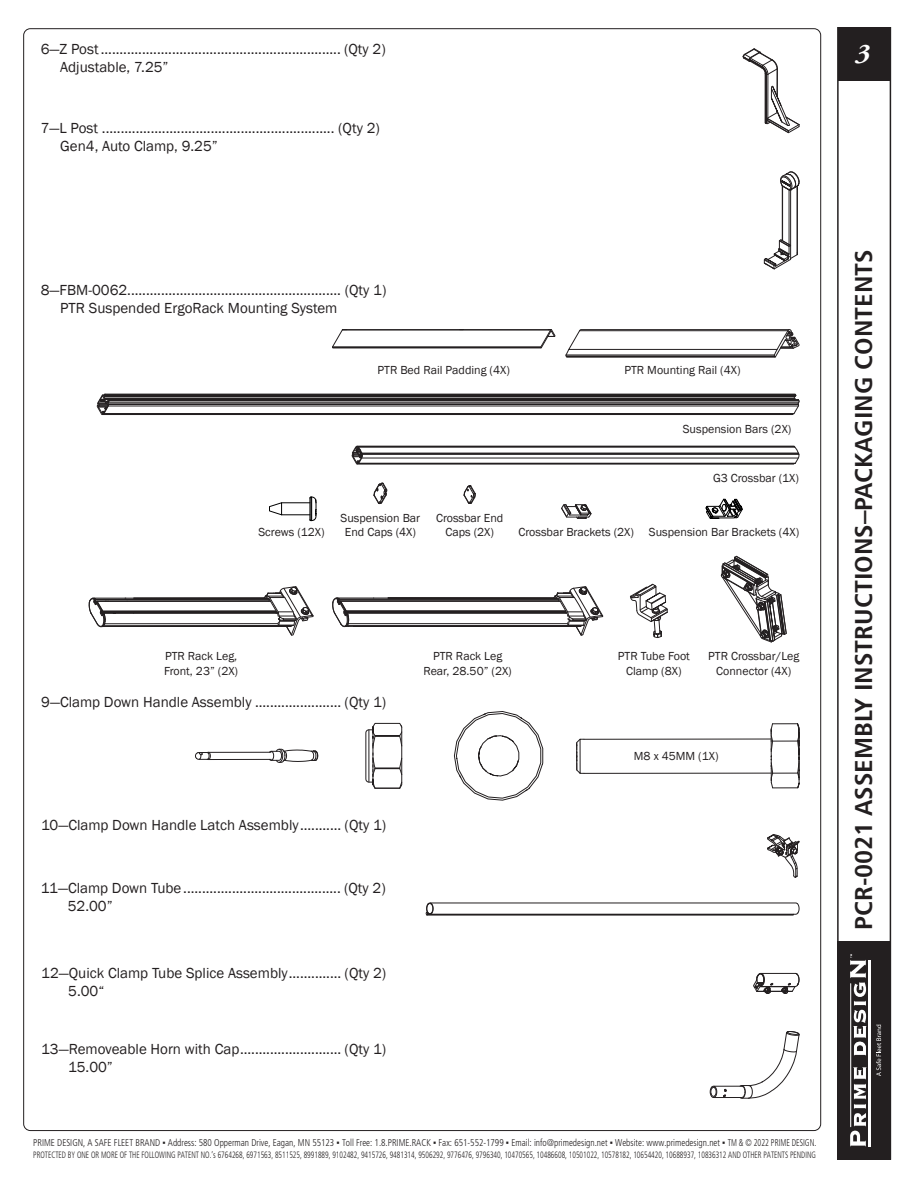
<style>
.page{position:relative;width:918px;height:1188px;background:#fff}
.page>*{position:absolute;margin:0;border:0;box-sizing:border-box;transform-origin:0 0}
.t1{font:italic 700 27px "Adobe Garamond Pro";color:#fff}
.t2{font:700 condensed 24.3px "Frutiger LT Std";color:#231f20;scale:1.11 1}
.t3{font:15px/18px "Franklin Gothic";color:#231f20}
.t4{font:12px/14.4px "Franklin Gothic";color:#231f20;text-align:center}
.t5{font:300 condensed 9.9px "Frutiger LT Std";color:#231f20;scale:.93 1}
.t6{font:300 condensed 9.15px "Frutiger LT Std";color:#231f20;scale:.81 1}
.s1{font-family:"Franklin Gothic";font-weight:400;font-stretch:normal}
.s2{font-family:"Arial";font-weight:400;font-stretch:normal}
</style>
<div class="page">
<svg style="left:837px;top:27px;width:54px;height:914px"></svg>
<div style="left:837px;top:941px;width:54px;height:219px;background:#231f20"></div>
<hr style="left:869px;top:960px;width:2px;height:186px;background:#fff">
<svg style="left:850px;top:1067px;width:16px;height:79px"></svg>
<hr style="left:850px;top:983px;width:1px;height:144px;background:#fff">
<svg style="left:850px;top:954px;width:16px;height:101px"></svg>
<svg style="left:876px;top:1025px;width:5px;height:51px"></svg>
<svg style="left:764px;top:172px;width:35px;height:98px"></svg>
<svg style="left:743px;top:28px;width:57px;height:106px"></svg>
<svg style="left:566px;top:329px;width:233px;height:28px"></svg>
<svg style="left:332px;top:329px;width:223px;height:19px"></svg>
<svg style="left:352px;top:446px;width:447px;height:18px"></svg>
<svg style="left:97px;top:394px;width:702px;height:21px"></svg>
<svg style="left:464px;top:485px;width:12px;height:19px"></svg>
<svg style="left:374px;top:483px;width:13px;height:22px"></svg>
<svg style="left:269px;top:497px;width:48px;height:24px"></svg>
<svg style="left:706px;top:498px;width:37px;height:21px"></svg>
<svg style="left:561px;top:504px;width:30px;height:15px"></svg>
<svg style="left:720px;top:556px;width:66px;height:87px"></svg>
<svg style="left:630px;top:584px;width:37px;height:54px"></svg>
<svg style="left:333px;top:586px;width:270px;height:50px"></svg>
<svg style="left:753px;top:973px;width:46px;height:21px"></svg>
<svg style="left:710px;top:1031px;width:90px;height:67px"></svg>
<svg style="left:767px;top:834px;width:33px;height:44px"></svg>
<svg style="left:426px;top:903px;width:373px;height:12px"></svg>
<svg style="left:89px;top:586px;width:224px;height:50px"></svg>
<svg style="left:195px;top:752px;width:16px;height:8px"></svg>
<hr style="left:208px;top:752px;width:63px;height:1px;background:#231f20">
<hr style="left:208px;top:759px;width:63px;height:1px;background:#231f20">
<svg style="left:269px;top:749px;width:49px;height:14px"></svg>
<hr style="left:584px;top:739px;width:187px;height:1px;background:#231f20">
<svg style="left:576px;top:739px;width:8px;height:35px"></svg>
<hr style="left:584px;top:773px;width:187px;height:1px;background:#231f20">
<svg style="left:771px;top:723px;width:29px;height:66px"></svg>
<svg style="left:454px;top:711px;width:89px;height:89px"></svg>
<svg style="left:366px;top:723px;width:36px;height:66px"></svg>
<p class="t3" style="left:60px;top:40px;width:327px;text-indent:-20px">6—Z Post................................................................ (Qty 2)<br>Adjustable, 7.25”</p>
<p class="t3" style="left:41px;top:119px;width:341px">7—L Post .............................................................. (Qty 2)</p>
<p class="t3" style="left:60px;top:137px;width:159px">Gen4, Auto Clamp, 9.25”</p>
<p class="t3" style="left:41px;top:281px;width:347px">8—FBM-0062......................................................... (Qty 1)</p>
<p class="t3" style="left:60px;top:299px;width:279px">PTR Suspended ErgoRack Mounting System</p>
<p class="t4" style="left:377px;top:363px;width:134px">PTR Bed Rail Padding (4X)</p>
<p class="t4" style="left:624px;top:363px;width:118px">PTR Mounting Rail (4X)</p>
<p class="t4" style="left:683px;top:422px;width:110px">Suspension Bars (2X)</p>
<p class="t4" style="left:713px;top:471px;width:87px">G3 Crossbar (1X)</p>
<p class="t4" style="left:436px;top:511px;width:69px">Crossbar End<br>Caps (2X)</p>
<p class="t4" style="left:341px;top:511px;width:81px">Suspension Bar</p>
<p class="t4" style="left:258px;top:525px;width:68px">Screws (12X)</p>
<p class="t4" style="left:345px;top:525px;width:73px">End Caps (4X)</p>
<p class="t4" style="left:519px;top:525px;width:282px">Crossbar Brackets (2X) Suspension Bar Brackets (4X)</p>
<p class="t4" style="left:164px;top:650px;width:76px;text-align:left">PTR Rack Leg,<br>Front, 23” (2X)</p>
<p class="t4" style="left:424px;top:649px;width:90px">PTR Rack Leg<br>Rear, 28.50” (2X)</p>
<p class="t4" style="left:618px;top:649px;width:73px">PTR Tube Foot<br>Clamp (8X)</p>
<p class="t4" style="left:708px;top:649px;width:93px">PTR Crossbar/Leg<br>Connector (4X)</p>
<p class="t3" style="left:41px;top:693px;width:346px">9—Clamp Down Handle Assembly ....................... (Qty 1)</p>
<p class="t3" style="left:41px;top:817px;width:346px">10—Clamp Down Handle Latch Assembly........... (Qty 1)</p>
<p class="t3" style="left:41px;top:879px;width:346px">11—Clamp Down Tube.......................................... (Qty 2)</p>
<p class="t3" style="left:68px;top:897px;width:46px">52.00”</p>
<p class="t3" style="left:68px;top:965px;width:319px;text-indent:-27px">12—Quick Clamp Tube Splice Assembly.............. (Qty 2)<br>5.00“</p>
<p class="t3" style="left:68px;top:1040px;width:319px;text-indent:-27px">13—Removeable Horn with Cap........................... (Qty 1)<br>15.00”</p>
<p class="t4" style="left:634px;top:749px;width:86px">M8 x 45MM (1X)</p>
<p class="t5" style="left:33px;top:1136px;width:843px">PRIME DESIGN, A SAFE FLEET BRAND <span class="s1">▪</span> Address: 580 Opperman Drive, Eagan, MN 55123 <span class="s2">▪</span> Toll Free: 1.8.PRIME.RACK <span class="s2">▪</span> Fax: 651-552-1799 <span class="s2">▪</span> Email: info@primedesign.net <span class="s2">▪</span> Website: www.primedesign.net <span class="s2">▪</span> TM &amp; © 2022 PRIME DESIGN.</p>
<p class="t6" style="left:33px;top:1149px;width:968px">PROTECTED BY ONE OR MORE OF THE FOLLOWING PATENT NO.’s 6764268, 6971563, 8511525, 8991889, 9102482, 9415726, 9481314, 9506292, 9776476, 9796340, 10470565, 10486608, 10501022, 10578182, 10654420, 10688937, 10836312 AND OTHER PATENTS PENDING</p>
<h1 class="t1" style="left:856px;top:38px;width:16px">3</h1>
<p class="t2" style="left:849px;top:930px;width:615px;rotate:-90deg">PCR-0021 ASSEMBLY INSTRUCTIONS–PACKAGING CONTENTS</p>
</div>
